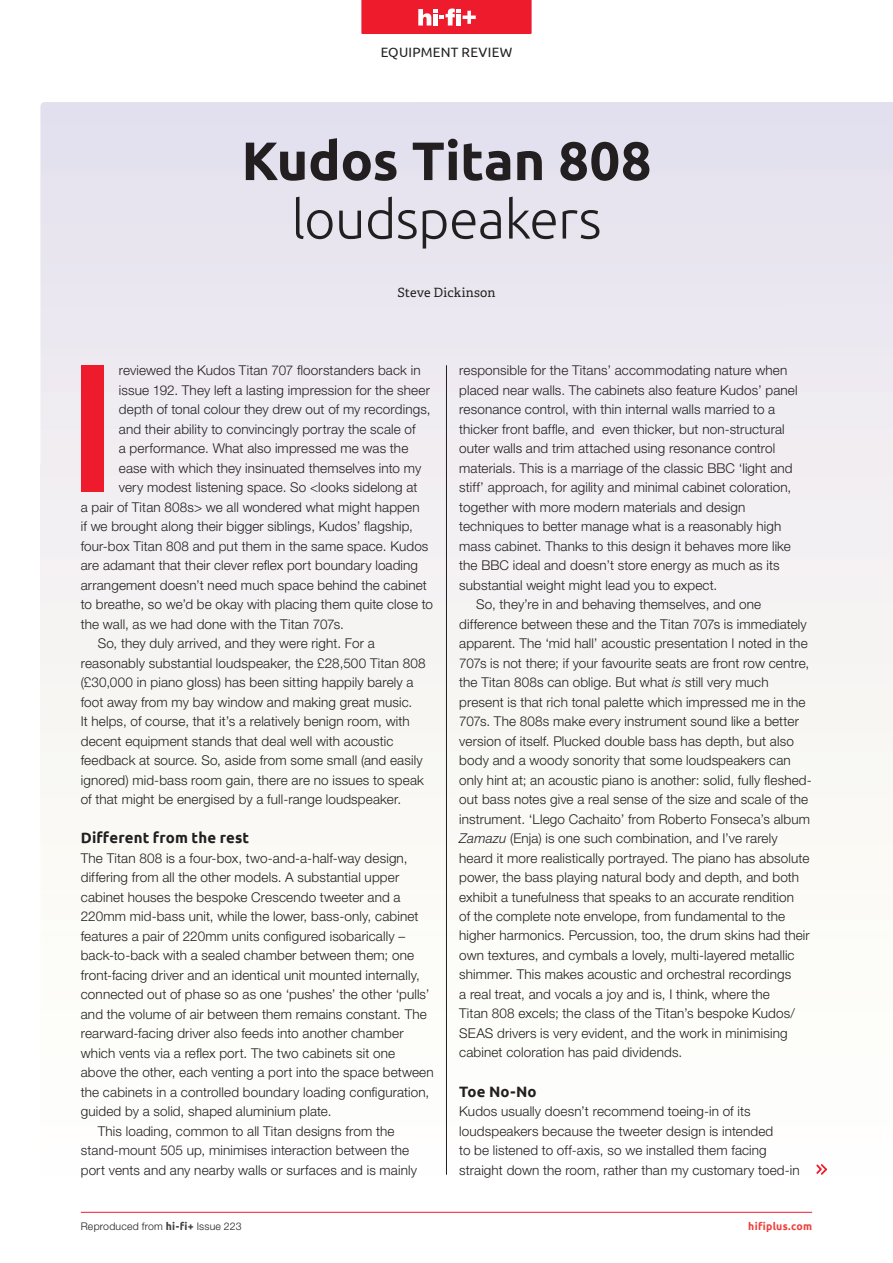
<style>
.page{position:relative;width:893px;height:1263px;background:#fff}
.page>*{position:absolute;margin:0;border:0;box-sizing:border-box;transform-origin:0 0}
.t1{font:500 182.4px "Ubuntu";color:#ee1b2d}
.t2{font:700 54px "Ubuntu";letter-spacing:-.005em;color:#231f20}
.t3{font:300 54px "Ubuntu";letter-spacing:-.015em;color:#231f20}
.t4{font:700 15px "Ubuntu";letter-spacing:.01em;color:#231f20}
.t5{font:300 13.5px/19.5px "Helvetica Neue LT Std";letter-spacing:.01em;color:#231f20}
.t6{font:13.5px "Ubuntu";letter-spacing:.02em;color:#231f20}
.t7{font:12.75px "Adelle";letter-spacing:.015em;color:#231f20}
.t8{font:300 10.5px "Helvetica Neue LT Std";letter-spacing:.02em;color:#231f20}
.t9{font:700 10.5px "Ubuntu";letter-spacing:.025em;color:#ee3e3a}
.s1{font-style:italic}
.s2{font-family:"Ubuntu";font-weight:700;color:#3e3e3f}
</style>
<div class="page">
<hr style="left:446px;top:365px;width:1px;height:810px;background:#231f20">
<svg style="left:816px;top:1164px;width:11px;height:11px"></svg>
<hr style="left:81px;top:1212px;width:731px;height:1px;background:#ee1b2d">
<svg style="left:361px;top:0;width:170px;height:34px;background:#ef2f3f"></svg>
<p class="t6" style="left:381px;top:44px;width:133px">EQUIPMENT REVIEW</p>
<h2 class="t2" style="left:241px;top:128px;width:411px">Kudos Titan 808</h2>
<h2 class="t3" style="left:291px;top:187px;width:312px">loudspeakers</h2>
<p class="t7" style="left:397px;top:285px;width:100px">Steve Dickinson</p>
<h1 class="t1" style="left:66px;top:312px;width:55px">I</h1>
<p class="t5" style="left:119px;top:360px;width:303px">reviewed the Kudos Titan 707 floorstanders back in</p>
<p class="t5" style="left:119px;top:380px;width:313px">issue 192. They left a lasting impression for the sheer</p>
<p class="t5" style="left:119px;top:399px;width:313px">depth of tonal colour they drew out of my recordings,</p>
<p class="t5" style="left:119px;top:419px;width:298px">and their ability to convincingly portray the scale of</p>
<p class="t5" style="left:119px;top:438px;width:291px">a performance. What also impressed me was the</p>
<p class="t5" style="left:119px;top:458px;width:304px">ease with which they insinuated themselves into my</p>
<p class="t5" style="left:119px;top:477px;width:300px">very modest listening space. So &lt;looks sidelong at</p>
<p class="t5" style="left:81px;top:497px;width:340px">a pair of Titan 808s&gt; we all wondered what might happen</p>
<p class="t5" style="left:81px;top:516px;width:333px">if we brought along their bigger siblings, Kudos’ flagship,</p>
<p class="t5" style="left:81px;top:536px;width:349px">four-box Titan 808 and put them in the same space. Kudos</p>
<p class="t5" style="left:81px;top:555px;width:339px">are adamant that their clever reflex port boundary loading</p>
<p class="t5" style="left:81px;top:575px;width:348px">arrangement doesn’t need much space behind the cabinet</p>
<p class="t5" style="left:81px;top:594px;width:354px">to breathe, so we’d be okay with placing them quite close to</p>
<p class="t5" style="left:81px;top:614px;width:265px">the wall, as we had done with the Titan 707s.</p>
<p class="t5" style="left:98px;top:633px;width:278px">So, they duly arrived, and they were right. For a</p>
<p class="t5" style="left:81px;top:653px;width:346px">reasonably substantial loudspeaker, the £28,500 Titan 808</p>
<p class="t5" style="left:81px;top:672px;width:334px">(£30,000 in piano gloss) has been sitting happily barely a</p>
<p class="t5" style="left:81px;top:692px;width:333px">foot away from my bay window and making great music.</p>
<p class="t5" style="left:81px;top:711px;width:331px">It helps, of course, that it’s a relatively benign room, with</p>
<p class="t5" style="left:81px;top:731px;width:314px">decent equipment stands that deal well with acoustic</p>
<p class="t5" style="left:81px;top:750px;width:343px">feedback at source. So, aside from some small (and easily</p>
<p class="t5" style="left:81px;top:770px;width:345px">ignored) mid-bass room gain, there are no issues to speak</p>
<p class="t5" style="left:81px;top:789px;width:322px">of that might be energised by a full-range loudspeaker.</p>
<p class="t4" style="left:81px;top:829px;width:170px">Different from the rest</p>
<p class="t5" style="left:81px;top:848px;width:328px">The Titan 808 is a four-box, two-and-a-half-way design,</p>
<p class="t5" style="left:81px;top:867px;width:320px">differing from all the other models. A substantial upper</p>
<p class="t5" style="left:81px;top:887px;width:321px">cabinet houses the bespoke Crescendo tweeter and a</p>
<p class="t5" style="left:81px;top:906px;width:339px">220mm mid-bass unit, while the lower, bass-only, cabinet</p>
<p class="t5" style="left:81px;top:926px;width:326px">features a pair of 220mm units configured isobarically –</p>
<p class="t5" style="left:81px;top:945px;width:335px">back-to-back with a sealed chamber between them; one</p>
<p class="t5" style="left:81px;top:965px;width:341px">front-facing driver and an identical unit mounted internally,</p>
<p class="t5" style="left:81px;top:984px;width:350px">connected out of phase so as one ‘pushes’ the other ‘pulls’</p>
<p class="t5" style="left:81px;top:1004px;width:348px">and the volume of air between them remains constant. The</p>
<p class="t5" style="left:81px;top:1023px;width:324px">rearward-facing driver also feeds into another chamber</p>
<p class="t5" style="left:81px;top:1043px;width:316px">which vents via a reflex port. The two cabinets sit one</p>
<p class="t5" style="left:81px;top:1062px;width:354px">above the other, each venting a port into the space between</p>
<p class="t5" style="left:81px;top:1082px;width:350px">the cabinets in a controlled boundary loading configuration,</p>
<p class="t5" style="left:81px;top:1101px;width:252px">guided by a solid, shaped aluminium plate.</p>
<p class="t5" style="left:98px;top:1121px;width:298px">This loading, common to all Titan designs from the</p>
<p class="t5" style="left:81px;top:1140px;width:330px">stand-mount 505 up, minimises interaction between the</p>
<p class="t5" style="left:81px;top:1160px;width:338px">port vents and any nearby walls or surfaces and is mainly</p>
<p class="t5" style="left:459px;top:360px;width:330px">responsible for the Titans’ accommodating nature when</p>
<p class="t5" style="left:459px;top:380px;width:340px">placed near walls. The cabinets also feature Kudos’ panel</p>
<p class="t5" style="left:459px;top:399px;width:318px">resonance control, with thin internal walls married to a</p>
<p class="t5" style="left:459px;top:419px;width:327px">thicker front baffle, and even thicker, but non-structural</p>
<p class="t5" style="left:459px;top:438px;width:318px">outer walls and trim attached using resonance control</p>
<p class="t5" style="left:459px;top:458px;width:335px">materials. This is a marriage of the classic BBC ‘light and</p>
<p class="t5" style="left:459px;top:477px;width:333px">stiff’ approach, for agility and minimal cabinet coloration,</p>
<p class="t5" style="left:459px;top:497px;width:288px">together with more modern materials and design</p>
<p class="t5" style="left:459px;top:516px;width:324px">techniques to better manage what is a reasonably high</p>
<p class="t5" style="left:459px;top:536px;width:333px">mass cabinet. Thanks to this design it behaves more like</p>
<p class="t5" style="left:459px;top:555px;width:322px">the BBC ideal and doesn’t store energy as much as its</p>
<p class="t5" style="left:459px;top:575px;width:260px">substantial weight might lead you to expect.</p>
<p class="t5" style="left:476px;top:594px;width:287px">So, they’re in and behaving themselves, and one</p>
<p class="t5" style="left:459px;top:614px;width:349px">difference between these and the Titan 707s is immediately</p>
<p class="t5" style="left:459px;top:633px;width:350px">apparent. The ‘mid hall’ acoustic presentation I noted in the</p>
<p class="t5" style="left:459px;top:653px;width:352px">707s is not there; if your favourite seats are front row centre,</p>
<p class="t5" style="left:459px;top:672px;width:311px">the Titan 808s can oblige. But what <span class="s1">is</span> still very much</p>
<p class="t5" style="left:459px;top:692px;width:348px">present is that rich tonal palette which impressed me in the</p>
<p class="t5" style="left:459px;top:711px;width:341px">707s. The 808s make every instrument sound like a better</p>
<p class="t5" style="left:459px;top:731px;width:336px">version of itself. Plucked double bass has depth, but also</p>
<p class="t5" style="left:459px;top:750px;width:333px">body and a woody sonority that some loudspeakers can</p>
<p class="t5" style="left:459px;top:770px;width:354px">only hint at; an acoustic piano is another: solid, fully fleshed-</p>
<p class="t5" style="left:459px;top:789px;width:351px">out bass notes give a real sense of the size and scale of the</p>
<p class="t5" style="left:459px;top:809px;width:352px">instrument. ‘Llego Cachaito’ from Roberto Fonseca’s album</p>
<p class="t5" style="left:459px;top:828px;width:320px"><span class="s1">Zamazu</span> (Enja) is one such combination, and I’ve rarely</p>
<p class="t5" style="left:459px;top:848px;width:352px">heard it more realistically portrayed. The piano has absolute</p>
<p class="t5" style="left:459px;top:867px;width:341px">power, the bass playing natural body and depth, and both</p>
<p class="t5" style="left:459px;top:887px;width:336px">exhibit a tunefulness that speaks to an accurate rendition</p>
<p class="t5" style="left:459px;top:906px;width:328px">of the complete note envelope, from fundamental to the</p>
<p class="t5" style="left:459px;top:926px;width:352px">higher harmonics. Percussion, too, the drum skins had their</p>
<p class="t5" style="left:459px;top:945px;width:337px">own textures, and cymbals a lovely, multi-layered metallic</p>
<p class="t5" style="left:459px;top:965px;width:334px">shimmer. This makes acoustic and orchestral recordings</p>
<p class="t5" style="left:459px;top:984px;width:312px">a real treat, and vocals a joy and is, I think, where the</p>
<p class="t5" style="left:459px;top:1004px;width:337px">Titan 808 excels; the class of the Titan’s bespoke Kudos/</p>
<p class="t5" style="left:459px;top:1023px;width:330px">SEAS drivers is very evident, and the work in minimising</p>
<p class="t5" style="left:459px;top:1043px;width:224px">cabinet coloration has paid dividends.</p>
<p class="t4" style="left:459px;top:1082px;width:79px">Toe No-No</p>
<p class="t5" style="left:459px;top:1101px;width:342px">Kudos usually doesn’t recommend toeing-in of its loudspeakers because the tweeter design is intended<br>to be listened to off-axis, so we installed them facing straight down the room, rather than my customary toed-in</p>
<p class="t8" style="left:81px;top:1219px;width:162px">Reproduced from <span class="s2">hi-fi+</span> Issue 223</p>
<p class="t9" style="left:748px;top:1219px;width:65px">hifiplus.com</p>
</div>
